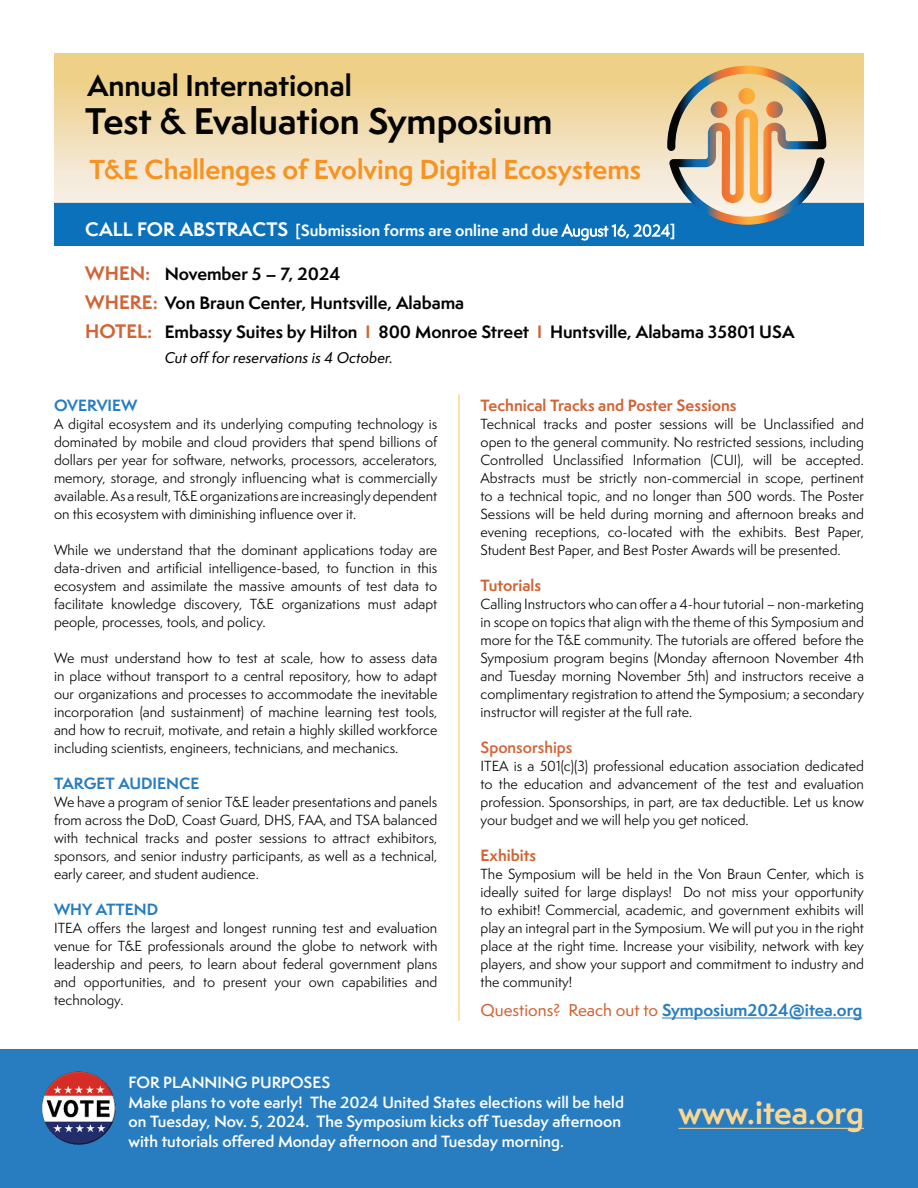
<style>
.page{position:relative;width:918px;height:1188px;background:#fff}
.page>*{position:absolute;margin:0;border:0;box-sizing:border-box;transform-origin:0 0}
.t1{font:700 34.05px "Semplicita Pro";color:#040503}
.t2{font:700 30px "Semplicita Pro";color:#fed690}
.t3{font:700 27.6px "Semplicita Pro";color:#040503}
.t4{font:700 25.35px "Semplicita Pro";color:#f79321}
.t5{font:700 16.5px/29px "Semplicita Pro";color:#040503}
.t6{font:700 15.9px "Semplicita Pro";color:#277dc0}
.t7{font:600 15px/19.5px "Semplicita Pro";color:#fff}
.t8{font:700 15px "Semplicita Pro";color:#fff}
.t9{font:700 15px "Semplicita Pro";color:#d16436}
.t10{font:700 15px "Semplicita Pro";color:#277dc0}
.t11{font:600 15px "Semplicita Pro";color:#d16436}
.t12{font:14.25px "Semplicita Pro Med It";color:#040503}
.t13{font:13.5px/18px "Semplicita Pro";color:#040503;text-align:justify}
.s1{font-size:18px}
.s2{font-weight:400}
.s3{font-size:18px;color:#d16436}
.s4{color:#d16436}
.s5{font-weight:500;color:#d16436}
</style>
<div class="page">
<div style="left:54px;top:54px;width:810px;height:192px;background:#eed088"></div>
<svg style="left:54px;top:66px;width:810px;height:180px"></svg>
<hr style="left:662px;top:1018px;width:200px;height:1px;background:#277dc0">
<div style="left:0;top:1050px;width:918px;height:138px;background:#277dc0"></div>
<hr style="left:458px;top:394px;width:2px;height:627px;background:#fed690">
<img style="left:42px;top:1071px;width:74px;height:74px">
<hr style="left:679px;top:1128px;width:185px;height:1px;background:#fed690">
<h3 class="t3" style="left:87px;top:65px;width:266px">Annual International</h3>
<h1 class="t1" style="left:85px;top:96px;width:469px">Test &amp; Evaluation Symposium</h1>
<h3 class="t4" style="left:90px;top:151px;width:553px">T&amp;E Challenges of Evolving Digital Ecosystems</h3>
<p class="t8" style="left:85px;top:219px;width:592px"><span class="s1">CALL FOR ABSTRACTS</span> [Submission forms are online and due <span class="s2">August 16, 2024</span>]</p>
<p class="t5" style="left:85px;top:260px;width:711px"><span class="s3">WHEN:</span> November 5 – 7, 2024<br><span class="s3">WHERE:</span> Von Braun Center, Huntsville, Alabama<br><span class="s3">HOTEL:</span> Embassy Suites by Hilton <span class="s4">I</span> 800 Monroe Street <span class="s4">I</span> Huntsville, Alabama 35801 USA</p>
<p class="t12" style="left:165px;top:347px;width:230px">Cut off for reservations is 4 October.</p>
<p class="t10" style="left:54px;top:394px;width:85px">OVERVIEW</p>
<p class="t13" style="left:54px;top:415px;width:385px">A digital ecosystem and its underlying computing technology is dominated by mobile and cloud providers that spend billions of dollars per year for software, networks, processors, accelerators, memory, storage, and strongly influencing what is commercially available. As a result, T&amp;E organizations are increasingly dependent on this ecosystem with diminishing influence over it.</p>
<p class="t13" style="left:54px;top:541px;width:385px">While we understand that the dominant applications today are data-driven and artificial intelligence-based, to function in this ecosystem and assimilate the massive amounts of test data to facilitate knowledge discovery, T&amp;E organizations must adapt people, processes, tools, and policy.</p>
<p class="t13" style="left:54px;top:649px;width:385px">We must understand how to test at scale, how to assess data in place without transport to a central repository, how to adapt our organizations and processes to accommodate the inevitable incorporation (and sustainment) of machine learning test tools, and how to recruit, motivate, and retain a highly skilled workforce including scientists, engineers, technicians, and mechanics.</p>
<p class="t10" style="left:54px;top:772px;width:147px">TARGET AUDIENCE</p>
<p class="t13" style="left:54px;top:793px;width:385px">We have a program of senior T&amp;E leader presentations and panels from across the DoD, Coast Guard, DHS, FAA, and TSA balanced with technical tracks and poster sessions to attract exhibitors, sponsors, and senior industry participants, as well as a technical, early career, and student audience.</p>
<p class="t10" style="left:54px;top:898px;width:106px">WHY ATTEND</p>
<p class="t13" style="left:54px;top:919px;width:385px">ITEA offers the largest and longest running test and evaluation venue for T&amp;E professionals around the globe to network with leadership and peers, to learn about federal government plans and opportunities, and to present your own capabilities and technology.</p>
<p class="t9" style="left:481px;top:394px;width:257px">Technical Tracks and Poster Sessions</p>
<p class="t13" style="left:481px;top:415px;width:385px">Technical tracks and poster sessions will be Unclassified and open to the general community. No restricted sessions, including Controlled Unclassified Information (CUI), will be accepted.<br>Abstracts must be strictly non-commercial in scope, pertinent to a technical topic, and no longer than 500 words. The Poster Sessions will be held during morning and afternoon breaks and evening receptions, co-located with the exhibits. Best Paper, Student Best Paper, and Best Poster Awards will be presented.</p>
<p class="t9" style="left:481px;top:574px;width:62px">Tutorials</p>
<p class="t13" style="left:481px;top:595px;width:385px">Calling Instructors who can offer a 4-hour tutorial – non-marketing in scope on topics that align with the theme of this Symposium and more for the T&amp;E community. The tutorials are offered before the Symposium program begins (Monday afternoon November 4th and Tuesday morning November 5th) and instructors receive a complimentary registration to attend the Symposium; a secondary instructor will register at the full rate.</p>
<p class="t11" style="left:481px;top:736px;width:93px">Sponsorships</p>
<p class="t13" style="left:481px;top:757px;width:385px">ITEA is a 501(c)(3) professional education association dedicated to the education and advancement of the test and evaluation profession. Sponsorships, in part, are tax deductible. Let us know your budget and we will help you get noticed.</p>
<p class="t9" style="left:481px;top:844px;width:57px">Exhibits</p>
<p class="t13" style="left:481px;top:865px;width:385px">The Symposium will be held in the Von Braun Center, which is ideally suited for large displays! Do not miss your opportunity to exhibit! Commercial, academic, and government exhibits will play an integral part in the Symposium. We will put you in the right place at the right time. Increase your visibility, network with key players, and show your support and commitment to industry and the community!</p>
<p class="t6" style="left:481px;top:998px;width:383px"><span class="s5">Questions? Reach out to</span> Symposium2024@itea.org</p>
<p class="t7" style="left:129px;top:1073px;width:497px">FOR PLANNING PURPOSES<br>Make plans to vote early! The 2024 United States elections will be held on Tuesday, Nov. 5, 2024. The Symposium kicks off Tuesday afternoon with tutorials offered Monday afternoon and Tuesday morning.</p>
<h2 class="t2" style="left:679px;top:1091px;width:187px">www.itea.org</h2>
</div>
